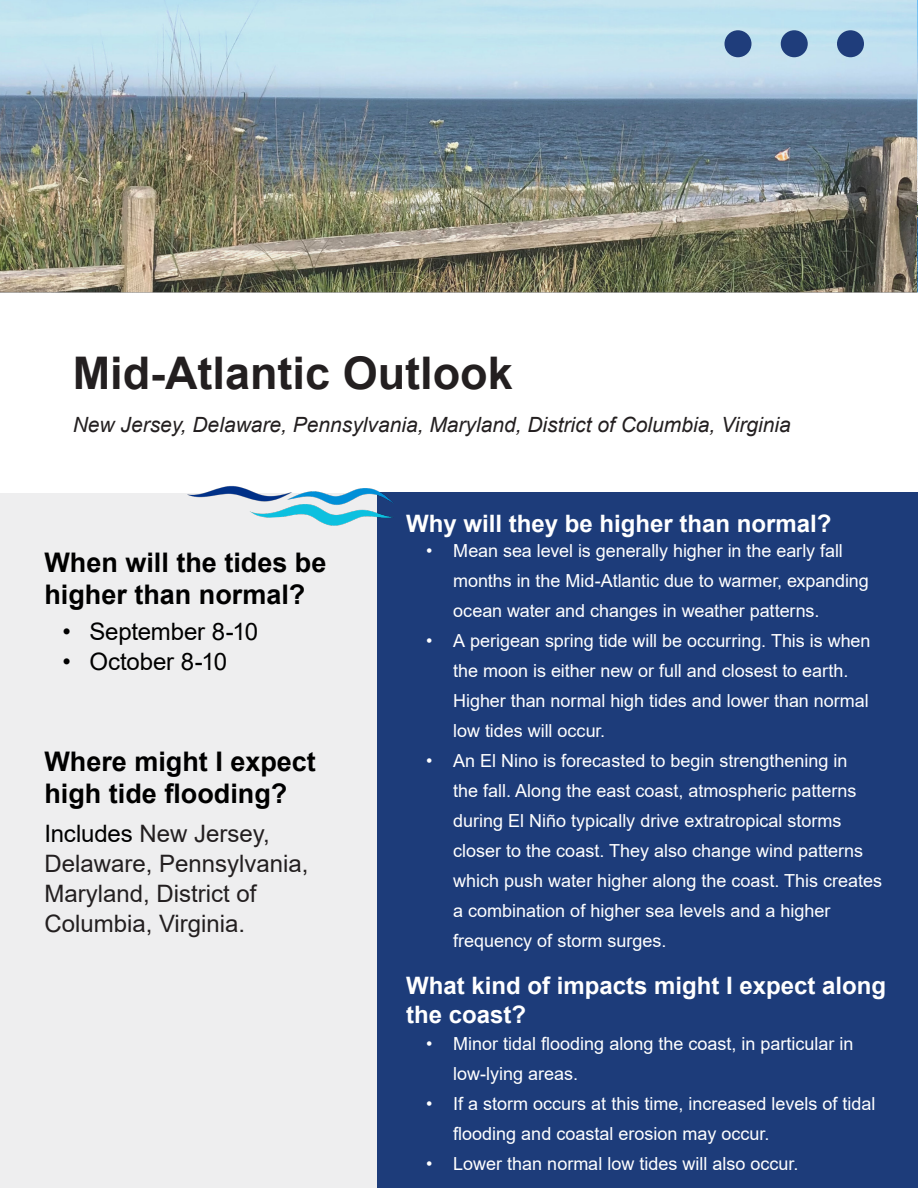
<style>
.page{position:relative;width:918px;height:1188px;background:#fff}
.page>*{position:absolute;margin:0;border:0;box-sizing:border-box;transform-origin:0 0}
.t1{font:700 45px "Arial";color:#231f20}
.t2{font:700 27px/32.4px "Arial";color:#000}
.t3{font:24px/30px "Arial";color:#231f20}
.t4{font:700 24px/28.8px "Arial";color:#fff}
.t5{font:24px "Arial";letter-spacing:-.005em;color:#000}
.t6{font:italic 21px "Arial";color:#231f20}
.t7{font:18px/30px "Arial";color:#fff}
.s1{color:#000}
</style>
<div class="page">
<img style="left:1px;top:0;width:917px;height:293px">
<div style="left:0;top:493px;width:377px;height:694px;background:#eeeeef"></div>
<div style="left:377px;top:493px;width:541px;height:695px;background:#1d3c7a"></div>
<img style="left:187px;top:486px;width:207px;height:77px">
<div style="left:193px;top:506px;width:74px;height:68px;background:#eeeeef;border-radius:50%"></div>
<div style="left:212px;top:517px;width:143px;height:77px;background:#eeeeef;border-radius:50%"></div>
<div style="left:724px;top:30px;width:28px;height:27px;background:#1f3d7b;border-radius:50%"></div>
<div style="left:837px;top:30px;width:27px;height:27px;background:#1f3d7b;border-radius:50%"></div>
<div style="left:781px;top:30px;width:27px;height:27px;background:#1f3d7b;border-radius:50%"></div>
<p class="t1" style="left:73px;top:342px;width:442px">Mid-Atlantic Outlook</p>
<p class="t6" style="left:73px;top:411px;width:720px">New Jersey, Delaware, Pennsylvania, Maryland, District of Columbia, Virginia</p>
<p class="t2" style="left:44px;top:546px;width:284px">When will the tides be higher than normal?</p>
<p class="t5" style="left:62px;top:615px;width:197px">• September 8-10</p>
<p class="t5" style="left:62px;top:645px;width:166px">• October 8-10</p>
<p class="t2" style="left:44px;top:746px;width:273px">Where might I expect high tide flooding?</p>
<p class="t3" style="left:44px;top:819px;width:266px"><span class="s1">Includes</span> New Jersey,<br>Delaware, Pennsylvania,<br>Maryland, District of<br>Columbia, Virginia.</p>
<p class="t4" style="left:406px;top:509px;width:427px">Why will they be higher than normal?</p>
<p class="t7" style="left:453px;top:535px;width:417px;text-indent:-27px">• Mean sea level is generally higher in the early fall months in the Mid-Atlantic due to warmer, expanding ocean water and changes in weather patterns.</p>
<p class="t7" style="left:453px;top:625px;width:419px;text-indent:-27px">• A perigean spring tide will be occurring. This is when the moon is either new or full and closest to earth.<br>Higher than normal high tides and lower than normal low tides will occur.</p>
<p class="t7" style="left:453px;top:745px;width:430px;text-indent:-27px">• An El Nino is forecasted to begin strengthening in<br>the fall. Along the east coast, atmospheric patterns during El Niño typically drive extratropical storms closer to the coast. They also change wind patterns which push water higher along the coast. This creates a combination of higher sea levels and a higher frequency of storm surges.</p>
<p class="t4" style="left:406px;top:972px;width:482px">What kind of impacts might I expect along the coast?</p>
<p class="t7" style="left:426px;top:1029px;width:8px">•</p>
<p class="t7" style="left:453px;top:1029px;width:402px">Minor tidal flooding along the coast, in particular in</p>
<p class="t7" style="left:453px;top:1059px;width:127px">low-lying areas.</p>
<p class="t7" style="left:426px;top:1089px;width:8px">•</p>
<p class="t7" style="left:453px;top:1089px;width:424px">If a storm occurs at this time, increased levels of tidal</p>
<p class="t7" style="left:453px;top:1119px;width:318px">flooding and coastal erosion may occur.</p>
<p class="t7" style="left:426px;top:1149px;width:374px">• Lower than normal low tides will also occur.</p>
</div>
